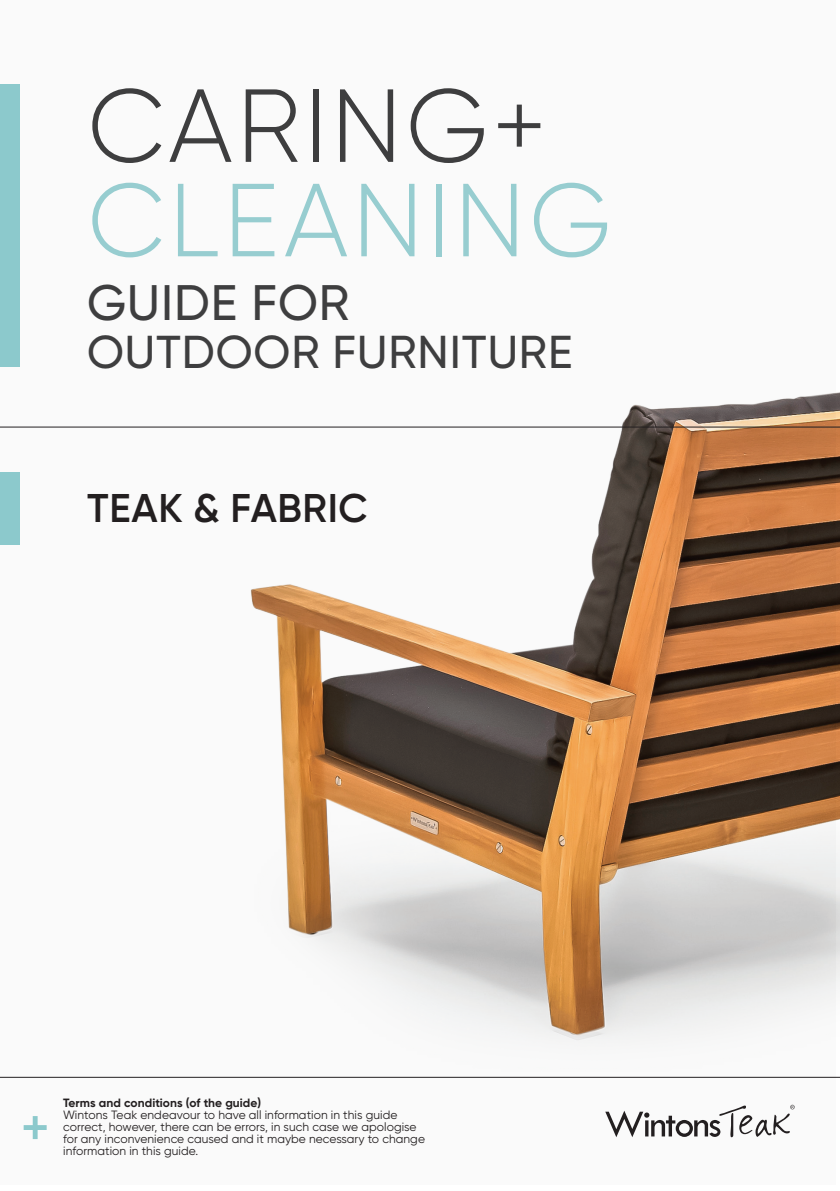
<style>
.page{position:relative;width:840px;height:1191px;background:#fff}
.page>*{position:absolute;margin:0;border:0;box-sizing:border-box;transform-origin:0 0}
.t1{font:300 103.4px "Gilroy";letter-spacing:.035em;color:#97cdd0}
.t2{font:300 103.4px "Gilroy";letter-spacing:.035em;color:#3e3e3f}
.t3{font:500 49.8px "Gilroy";letter-spacing:.02em;color:#3e3e3f}
.t4{font:500 46px "Gilroy";letter-spacing:.02em;color:#3e3e3f}
.t5{font:600 40px "Gilroy";letter-spacing:.015em;color:#231f20}
.t6{font:12px/12px "Gilroy";letter-spacing:.005em;color:#231f20}
.t7{font:700 12px "Gilroy";letter-spacing:.005em;color:#231f20}
</style>
<div class="page">
<div style="left:0;top:0;width:835px;height:1185px;background:#fafafa"></div>
<img style="left:0;top:349px;width:839px;height:790px">
<hr style="left:0;top:427px;width:839px;height:1px;background:#231f20">
<hr style="left:0;top:1077px;width:839px;height:1px;background:#231f20">
<div style="left:0;top:84px;width:19px;height:283px;background:#8cc9cc"></div>
<div style="left:0;top:472px;width:19px;height:73px;background:#8cc9cc"></div>
<h1 class="t2" style="left:87px;top:63px;width:460px">CARING+</h1>
<h1 class="t1" style="left:87px;top:157px;width:525px">CLEANING</h1>
<h2 class="t3" style="left:87px;top:272px;width:263px">GUIDE FOR</h2>
<h3 class="t4" style="left:87px;top:324px;width:486px">OUTDOOR FURNITURE</h3>
<h3 class="t5" style="left:87px;top:483px;width:282px">TEAK &amp; FABRIC</h3>
<p class="t7" style="left:63px;top:1095px;width:199px">Terms and conditions (of the guide)</p>
<p class="t6" style="left:63px;top:1108px;width:363px">Wintons Teak endeavour to have all information in this guide correct, however, there can be errors, in such case we apologise for any inconvenience caused and it maybe necessary to change information in this guide.</p>
</div>
